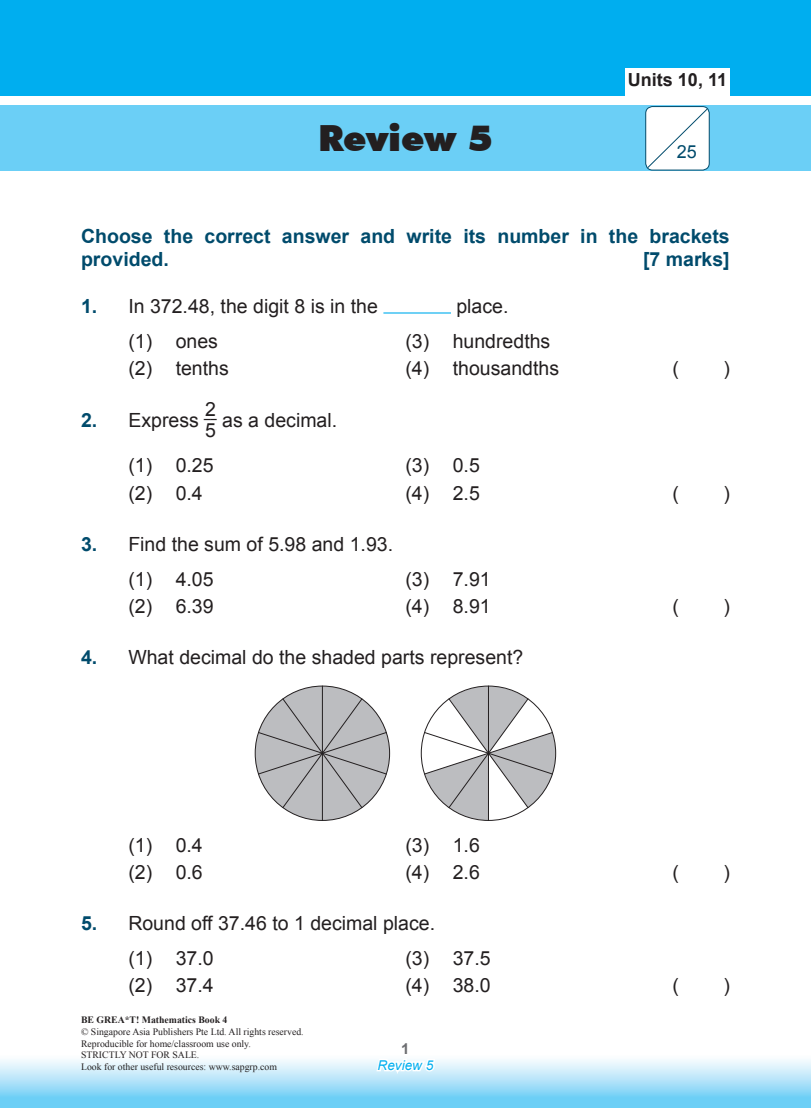
<style>
.page{position:relative;width:811px;height:1108px;background:#fff}
.page>*{position:absolute;margin:0;border:0;box-sizing:border-box;transform-origin:0 0}
.t1{font:900 36px "Futura BT";color:#231f20}
.t2{font:19.5px "Arial";color:#231f20}
.A___B___C___D{font:700 19.5px/23.4px "Arial";color:#004b6c}
.t3{font:700 18px "Arial";color:#231f20}
.t4{font:18px "Arial";color:#004b6c}
.t5{font:15.3px "Arial";color:#231f20;scale:.73 1}
.t6{font:italic 13.5px "Arial";color:#00aeef}
.t7{font:9.75px "Times New Roman";color:#231f20}
.t8{font:700 9.75px "Times New Roman";color:#231f20}
.s1{font-weight:700;color:#004b6c}
.s2{font-size:19.5px}
</style>
<div class="page">
<div style="left:0;top:1053px;width:810px;height:54px;background:linear-gradient(to bottom,#fffffe,#5fc9f5)"></div>
<hr style="left:383px;top:312px;width:67px;height:1px;background:#00aeef">
<svg style="left:255px;top:685px;width:134px;height:135px"></svg>
<hr style="left:322px;top:685px;width:1px;height:135px;background:#231f20">
<svg style="left:257px;top:697px;width:130px;height:111px"></svg>
<svg style="left:423px;top:685px;width:134px;height:135px"></svg>
<div style="left:0;top:0;width:810px;height:96px;background:#00aeef"></div>
<div style="left:0;top:105px;width:810px;height:66px;background:#6bcff6"></div>
<div style="left:624px;top:68px;width:105px;height:29px;background:#fff"></div>
<div style="left:644px;top:106px;width:65px;height:64px;border:1px solid #004b6c;border-radius:7px"></div>
<svg style="left:646px;top:107px;width:62px;height:62px"></svg>
<svg style="left:374px;top:1053px;width:63px;height:54px"></svg>
<p class="t1" style="left:318px;top:116px;width:176px">Review 5</p>
<p class="t3" style="left:627px;top:68px;width:89px">Units 1 0, 11</p>
<p class="t4" style="left:676px;top:140px;width:22px">25</p>
<p class="A___B___C___D" style="left:81px;top:224px;width:649px">Choose the correct answer and write its number in the brackets provided.</p>
<p class="A___B___C___D" style="left:642px;top:248px;width:88px">[7 marks]</p>
<p class="t2" style="left:81px;top:293px;width:298px"><span class="s1">1 .</span> In 372.48, the digit 8 is in the</p>
<p class="t2" style="left:456px;top:293px;width:54px">place.</p>
<p class="t2" style="left:128px;top:328px;width:91px">(1) ones</p>
<p class="t2" style="left:405px;top:328px;width:146px">(3) hundredths</p>
<p class="t2" style="left:128px;top:356px;width:102px">(2) tenths</p>
<p class="t2" style="left:405px;top:356px;width:155px">(4) thousandths</p>
<p class="t2" style="left:672px;top:356px;width:8px">(</p>
<p class="t2" style="left:722px;top:356px;width:8px">)</p>
<p class="t2" style="left:81px;top:407px;width:119px"><span class="s1">2.</span> Express</p>
<p class="t5" style="left:204px;top:402px;width:19px">_ _<span class="s2">2</span></p>
<p class="t2" style="left:205px;top:417px;width:12px">5</p>
<p class="t2" style="left:222px;top:407px;width:116px">as a decimal.</p>
<p class="t2" style="left:128px;top:452px;width:87px">(1) 0.25</p>
<p class="t2" style="left:405px;top:452px;width:76px">(3) 0.5</p>
<p class="t2" style="left:128px;top:480px;width:76px">(2) 0.4</p>
<p class="t2" style="left:405px;top:480px;width:76px">(4) 2.5</p>
<p class="t2" style="left:672px;top:480px;width:8px">(</p>
<p class="t2" style="left:722px;top:480px;width:8px">)</p>
<p class="t2" style="left:81px;top:531px;width:313px"><span class="s1">3.</span> Find the sum of 5.98 and 1.93.</p>
<p class="t2" style="left:128px;top:566px;width:87px">(1) 4.05</p>
<p class="t2" style="left:405px;top:566px;width:87px">(3) 7.91</p>
<p class="t2" style="left:128px;top:593px;width:87px">(2) 6.39</p>
<p class="t2" style="left:405px;top:593px;width:87px">(4) 8.91</p>
<p class="t2" style="left:672px;top:593px;width:8px">(</p>
<p class="t2" style="left:722px;top:593px;width:8px">)</p>
<p class="t2" style="left:81px;top:644px;width:443px"><span class="s1">4.</span> What decimal do the shaded parts represent?</p>
<p class="t2" style="left:128px;top:831px;width:76px">(1) 0.4</p>
<p class="t2" style="left:405px;top:831px;width:76px">(3) 1.6</p>
<p class="t2" style="left:128px;top:858px;width:76px">(2) 0.6</p>
<p class="t2" style="left:405px;top:858px;width:76px">(4) 2.6</p>
<p class="t2" style="left:672px;top:858px;width:8px">(</p>
<p class="t2" style="left:722px;top:858px;width:8px">)</p>
<p class="t2" style="left:81px;top:910px;width:355px"><span class="s1">5.</span> Round off 37.46 to 1 decimal place.</p>
<p class="t2" style="left:128px;top:944px;width:87px">(1) 37.0</p>
<p class="t2" style="left:405px;top:944px;width:87px">(3) 37.5</p>
<p class="t2" style="left:128px;top:972px;width:87px">(2) 37.4</p>
<p class="t2" style="left:405px;top:972px;width:87px">(4) 38.0</p>
<p class="t2" style="left:672px;top:972px;width:8px">(</p>
<p class="t2" style="left:722px;top:972px;width:8px">)</p>
<p class="t8" style="left:81px;top:1012px;width:148px">BE GREA*T! Mathematics Book 4</p>
<p class="t7" style="left:81px;top:1024px;width:224px">© Singapore Asia Publishers Pte Ltd. All rights reserved.</p>
<p class="t7" style="left:81px;top:1036px;width:171px">Reproducible for home/classroom use only.</p>
<p class="t7" style="left:81px;top:1048px;width:120px">STRICTLY NOT FOR SALE.</p>
<p class="t7" style="left:81px;top:1059px;width:197px">Look for other useful resources: www.sapgrp.com</p>
<p class="t6" style="left:377px;top:1055px;width:57px">Review 5</p>
</div>
